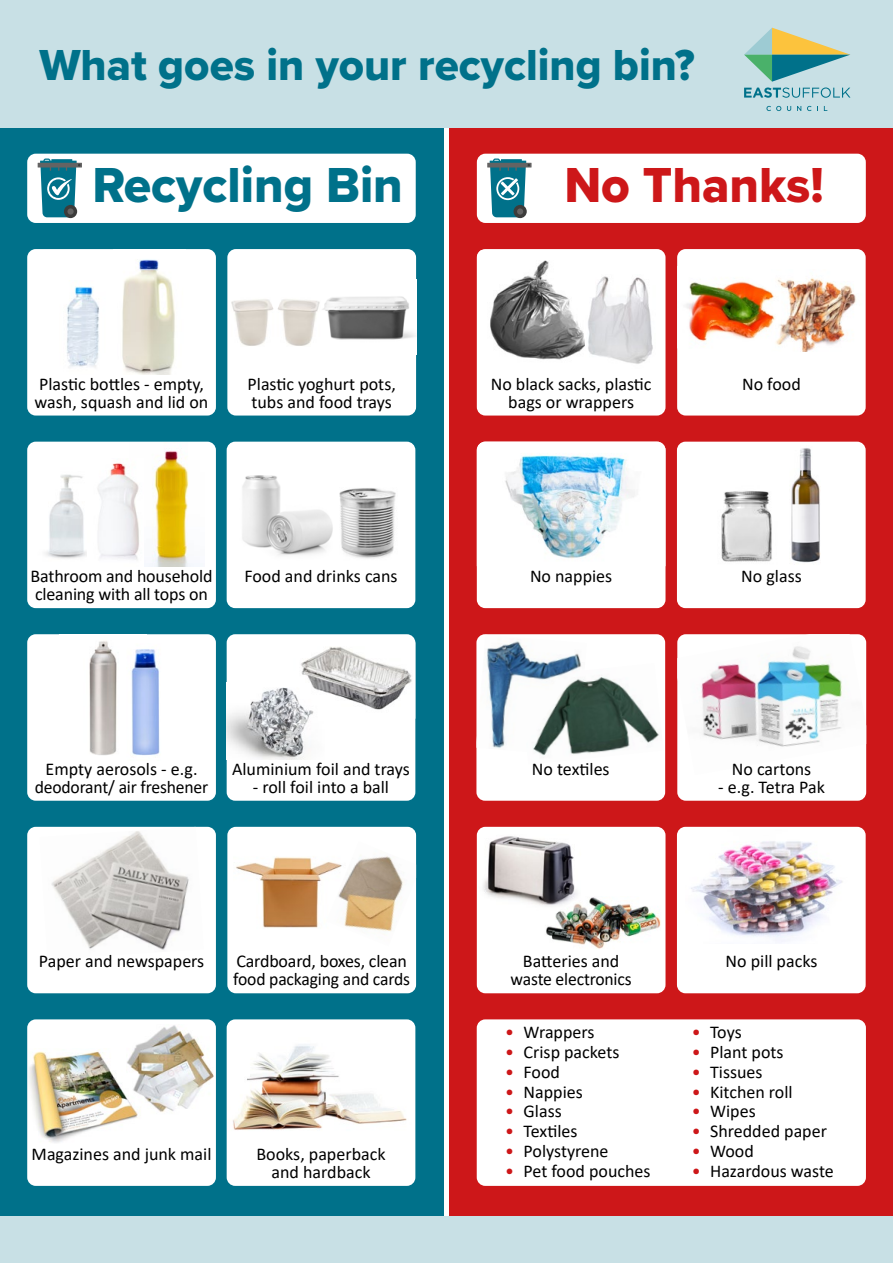
<style>
.page{position:relative;width:893px;height:1263px;background:#fff}
.page>*{position:absolute;margin:0;border:0;box-sizing:border-box;transform-origin:0 0}
.t1{font:51px "Proxima Nova Extrabld";color:#00718a}
.t2{font:51px "Proxima Nova Extrabld";color:#cd1719}
.t3{font:45px "Proxima Nova Extrabld";color:#00718a}
.t4{font:18px/18px "Calibri";color:#000;text-align:center}
.s1{color:#cd1719}
</style>
<div class="page">
<div style="left:450px;top:0;width:443px;height:1263px;background:#cd1719"></div>
<div style="left:0;top:0;width:443px;height:1263px;background:#00718a"></div>
<div style="left:227px;top:827px;width:189px;height:166px;background:#fff;border-radius:9px"></div>
<img style="left:236px;top:857px;width:90px;height:71px">
<img style="left:326px;top:856px;width:78px;height:76px">
<div style="left:27px;top:827px;width:189px;height:166px;background:#fff;border-radius:9px"></div>
<img style="left:51px;top:831px;width:138px;height:119px">
<div style="left:477px;top:827px;width:188px;height:166px;background:#fff;border-radius:9px"></div>
<img style="left:546px;top:897px;width:115px;height:52px">
<img style="left:483px;top:836px;width:110px;height:77px">
<div style="left:677px;top:827px;width:189px;height:166px;background:#fff;border-radius:9px"></div>
<img style="left:691px;top:841px;width:152px;height:101px">
<div style="left:227px;top:442px;width:188px;height:166px;background:#fff;border-radius:9px"></div>
<img style="left:242px;top:475px;width:91px;height:80px">
<img style="left:339px;top:488px;width:57px;height:71px">
<div style="left:27px;top:442px;width:189px;height:166px;background:#fff;border-radius:9px"></div>
<img style="left:45px;top:474px;width:42px;height:85px">
<img style="left:149px;top:451px;width:45px;height:115px">
<img style="left:97px;top:463px;width:42px;height:97px">
<div style="left:477px;top:442px;width:188px;height:166px;background:#fff;border-radius:9px"></div>
<img style="left:477px;top:442px;width:188px;height:117px">
<div style="left:677px;top:442px;width:189px;height:166px;background:#fff;border-radius:9px"></div>
<img style="left:721px;top:491px;width:51px;height:71px">
<img style="left:791px;top:448px;width:30px;height:115px">
<div style="left:227px;top:249px;width:189px;height:167px;background:#fff;border-radius:9px"></div>
<img style="left:322px;top:296px;width:93px;height:44px">
<img style="left:231px;top:299px;width:43px;height:47px">
<img style="left:278px;top:299px;width:42px;height:47px">
<div style="left:27px;top:249px;width:189px;height:167px;background:#fff;border-radius:9px"></div>
<img style="left:122px;top:259px;width:53px;height:115px">
<img style="left:67px;top:286px;width:32px;height:82px">
<div style="left:477px;top:249px;width:188px;height:167px;background:#fff;border-radius:9px"></div>
<img style="left:477px;top:250px;width:108px;height:110px">
<img style="left:588px;top:276px;width:65px;height:88px">
<div style="left:677px;top:249px;width:189px;height:167px;background:#fff;border-radius:9px"></div>
<img style="left:782px;top:278px;width:74px;height:74px">
<img style="left:686px;top:279px;width:96px;height:66px">
<div style="left:476px;top:634px;width:189px;height:167px;background:#fff;border-radius:9px"></div>
<img style="left:476px;top:635px;width:105px;height:121px">
<img style="left:526px;top:663px;width:133px;height:93px">
<div style="left:677px;top:634px;width:189px;height:167px;background:#fff;border-radius:9px"></div>
<img style="left:677px;top:634px;width:189px;height:141px">
<div style="left:27px;top:634px;width:189px;height:167px;background:#fff;border-radius:9px"></div>
<img style="left:89px;top:641px;width:28px;height:114px">
<img style="left:131px;top:649px;width:29px;height:107px">
<div style="left:227px;top:634px;width:188px;height:167px;background:#fff;border-radius:9px"></div>
<img style="left:227px;top:687px;width:81px;height:72px">
<img style="left:293px;top:647px;width:119px;height:72px">
<div style="left:477px;top:1019px;width:389px;height:167px;background:#fff;border-radius:9px"></div>
<div style="left:227px;top:1019px;width:188px;height:167px;background:#fff;border-radius:9px"></div>
<img style="left:233px;top:1044px;width:174px;height:86px">
<div style="left:27px;top:1019px;width:189px;height:167px;background:#fff;border-radius:9px"></div>
<img style="left:29px;top:1051px;width:109px;height:92px">
<img style="left:126px;top:1025px;width:88px;height:89px">
<div style="left:0;top:1216px;width:893px;height:47px;background:#c8e0e5"></div>
<div style="left:27px;top:154px;width:389px;height:69px;background:#fff;border-radius:9px"></div>
<hr style="left:38px;top:163px;width:44px;height:4px;background:#646363">
<svg style="left:40px;top:159px;width:40px;height:58px"></svg>
<div style="left:477px;top:154px;width:389px;height:69px;background:#fff;border-radius:9px"></div>
<svg style="left:487px;top:163px;width:45px;height:4px"></svg>
<svg style="left:490px;top:159px;width:40px;height:58px"></svg>
<div style="left:0;top:0;width:893px;height:128px;background:#c8e0e5"></div>
<svg style="left:744px;top:28px;width:106px;height:70px"></svg>
<svg style="left:766px;top:106px;width:15px;height:5px"></svg>
<svg style="left:787px;top:106px;width:4px;height:5px"></svg>
<svg style="left:797px;top:106px;width:4px;height:5px"></svg>
<svg style="left:807px;top:106px;width:4px;height:5px"></svg>
<h2 class="t3" style="left:39px;top:32px;width:657px">What goes in your recycling bin?</h2>
<h1 class="t1" style="left:92px;top:147px;width:312px">Recycling Bin</h1>
<h1 class="t2" style="left:564px;top:147px;width:261px">No Thanks!</h1>
<p class="t4" style="left:35px;top:374px;width:175px;text-align:left">Plastic bottles - empty, wash, squash and lid on</p>
<p class="t4" style="left:491px;top:374px;width:162px">No black sacks, plastic bags or wrappers</p>
<p class="t4" style="left:742px;top:374px;width:60px">No food</p>
<p class="t4" style="left:248px;top:374px;width:150px;text-align:left">Plastic yoghurt pots, tubs and food trays</p>
<p class="t4" style="left:31px;top:567px;width:183px">Bathroom and household</p>
<p class="t4" style="left:244px;top:567px;width:155px">Food and drinks cans</p>
<p class="t4" style="left:35px;top:585px;width:174px">cleaning with all tops on</p>
<p class="t4" style="left:35px;top:759px;width:175px">Empty aerosols - e.g. deodorant/ air freshener</p>
<p class="t4" style="left:232px;top:759px;width:179px">Aluminium foil and trays</p>
<p class="t4" style="left:253px;top:777px;width:138px">- roll foil into a ball</p>
<p class="t4" style="left:530px;top:567px;width:84px">No nappies</p>
<p class="t4" style="left:741px;top:567px;width:62px">No glass</p>
<p class="t4" style="left:532px;top:759px;width:79px">No textiles</p>
<p class="t4" style="left:732px;top:759px;width:81px">No cartons</p>
<p class="t4" style="left:718px;top:777px;width:108px">- e.g. Tetra Pak</p>
<p class="t4" style="left:39px;top:952px;width:167px">Paper and newspapers</p>
<p class="t4" style="left:511px;top:952px;width:123px">Batteries and waste electronics</p>
<p class="t4" style="left:726px;top:952px;width:93px">No pill packs</p>
<p class="t4" style="left:233px;top:952px;width:178px;text-align:left">Cardboard, boxes, clean food packaging and cards</p>
<p class="t4" style="left:32px;top:1144px;width:181px">Magazines and junk mail</p>
<p class="t4" style="left:256px;top:1144px;width:131px">Books, paperback and hardback</p>
<p class="t4" style="left:505px;top:1023px;width:91px"><span class="s1">•</span> Wrappers</p>
<p class="t4" style="left:505px;top:1043px;width:116px"><span class="s1">•</span> Crisp packets</p>
<p class="t4" style="left:505px;top:1062px;width:56px"><span class="s1">•</span> Food</p>
<p class="t4" style="left:505px;top:1082px;width:79px"><span class="s1">•</span> Nappies</p>
<p class="t4" style="left:505px;top:1102px;width:58px"><span class="s1">•</span> Glass</p>
<p class="t4" style="left:505px;top:1121px;width:74px"><span class="s1">•</span> Textiles</p>
<p class="t4" style="left:505px;top:1141px;width:105px"><span class="s1">•</span> Polystyrene</p>
<p class="t4" style="left:505px;top:1161px;width:147px"><span class="s1">•</span> Pet food pouches</p>
<p class="t4" style="left:692px;top:1023px;width:51px"><span class="s1">•</span> Toys</p>
<p class="t4" style="left:692px;top:1042px;width:93px"><span class="s1">•</span> Plant pots</p>
<p class="t4" style="left:692px;top:1062px;width:72px"><span class="s1">•</span> Tissues</p>
<p class="t4" style="left:692px;top:1082px;width:102px"><span class="s1">•</span> Kitchen roll</p>
<p class="t4" style="left:692px;top:1102px;width:65px"><span class="s1">•</span> Wipes</p>
<p class="t4" style="left:692px;top:1121px;width:137px"><span class="s1">•</span> Shredded paper</p>
<p class="t4" style="left:692px;top:1141px;width:64px"><span class="s1">•</span> Wood</p>
<p class="t4" style="left:692px;top:1161px;width:144px"><span class="s1">•</span> Hazardous waste</p>
</div>
